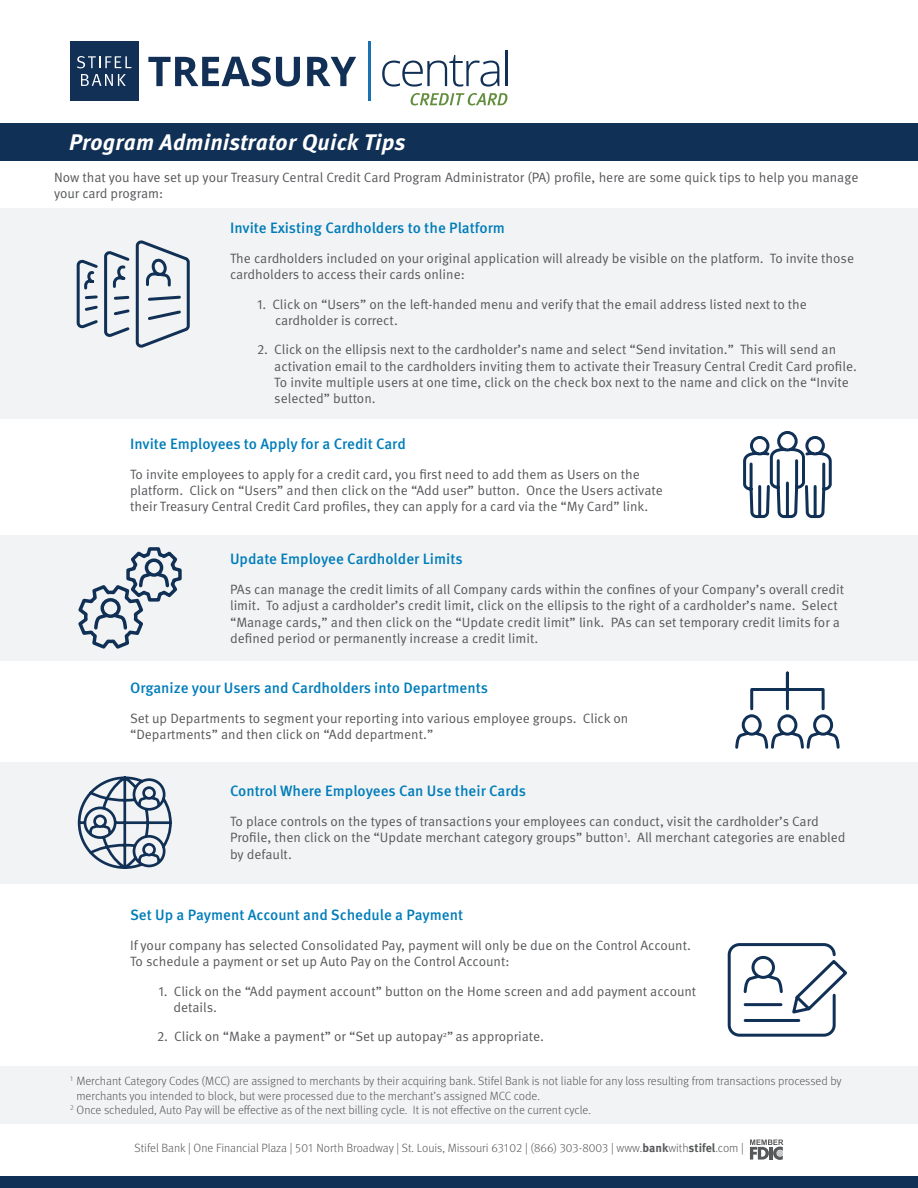
<style>
.page{position:relative;width:918px;height:1188px;background:#fff}
.page>*{position:absolute;margin:0;border:0;box-sizing:border-box;transform-origin:0 0}
.t1{font:italic 700 22.5px "Meta OT";letter-spacing:.01em;color:#fff}
.t2{font:500 15px "Meta OT";color:#007dba}
.t3{font:13.5px/16.2px "Meta OT Norm";color:#57585a}
.t4{font:300 12px/14.4px "Meta OT";color:#57585a}
.s1{font-weight:700}
</style>
<div class="page">
<div style="left:0;top:1176px;width:918px;height:12px;background:#113056"></div>
<div style="left:0;top:123px;width:918px;height:38px;background:#113056"></div>
<svg style="left:750px;top:1140px;width:33px;height:20px"></svg>
<div style="left:0;top:1067px;width:918px;height:57px;background:#f2f3f4"></div>
<div style="left:70px;top:41px;width:68px;height:60px;background:#123056"></div>
<svg style="left:77px;top:56px;width:55px;height:12px"></svg>
<svg style="left:81px;top:74px;width:45px;height:12px"></svg>
<svg style="left:148px;top:56px;width:152px;height:31px"></svg>
<svg style="left:307px;top:57px;width:49px;height:29px"></svg>
<hr style="left:368px;top:41px;width:2px;height:60px;background:#1a72b3">
<svg style="left:382px;top:55px;width:117px;height:32px"></svg>
<hr style="left:505px;top:50px;width:2px;height:36px;background:#123056">
<svg style="left:411px;top:93px;width:96px;height:12px"></svg>
<div style="left:0;top:208px;width:918px;height:210px;background:#f2f3f4"></div>
<div style="left:0;top:535px;width:918px;height:126px;background:#f2f3f4"></div>
<div style="left:0;top:762px;width:918px;height:121px;background:#f2f3f4"></div>
<svg style="left:77px;top:776px;width:95px;height:93px"></svg>
<svg style="left:743px;top:431px;width:89px;height:88px"></svg>
<svg style="left:76px;top:240px;width:114px;height:107px"></svg>
<svg style="left:735px;top:671px;width:105px;height:78px"></svg>
<svg style="left:727px;top:943px;width:120px;height:94px"></svg>
<svg style="left:78px;top:547px;width:104px;height:102px"></svg>
<p class="t1" style="left:69px;top:128px;width:338px">Program Administrator Quick Tips</p>
<p class="t3" style="left:54px;top:169px;width:806px">Now that you have set up your Treasury Central Credit Card Program Administrator (PA) profile, here are some quick tips to help you manage your card program:</p>
<p class="t2" style="left:230px;top:218px;width:277px">Invite Existing Cardholders to the Platform</p>
<p class="t3" style="left:230px;top:250px;width:626px">The cardholders included on your original application will already be visible on the platform. To invite those cardholders to access their cards online:</p>
<p class="t3" style="left:275px;top:296px;width:533px;text-indent:-18px">1. Click on “Users” on the left-handed menu and verify that the email address listed next to the cardholder is correct.</p>
<p class="t3" style="left:274px;top:342px;width:584px;text-indent:-17px">2. Click on the ellipsis next to the cardholder’s name and select “Send invitation.” This will send an activation email to the cardholders inviting them to activate their Treasury Central Credit Card profile.<br>To invite multiple users at one time, click on the check box next to the name and click on the “Invite selected” button.</p>
<p class="t2" style="left:130px;top:435px;width:277px">Invite Employees to Apply for a Credit Card</p>
<p class="t3" style="left:130px;top:466px;width:534px">To invite employees to apply for a credit card, you first need to add them as Users on the platform. Click on “Users” and then click on the “Add user” button. Once the Users activate their Treasury Central Credit Card profiles, they can apply for a card via the “My Card” link.</p>
<p class="t2" style="left:230px;top:550px;width:234px">Update Employee Cardholder Limits</p>
<p class="t3" style="left:230px;top:582px;width:616px">PAs can manage the credit limits of all Company cards within the confines of your Company’s overall credit limit. To adjust a cardholder’s credit limit, click on the ellipsis to the right of a cardholder’s name. Select “Manage cards,” and then click on the “Update credit limit” link. PAs can set temporary credit limits for a defined period or permanently increase a credit limit.</p>
<p class="t2" style="left:130px;top:678px;width:359px">Organize your Users and Cardholders into Departments</p>
<p class="t3" style="left:130px;top:710px;width:500px">Set up Departments to segment your reporting into various employee groups. Click on “Departments” and then click on “Add department.”</p>
<p class="t2" style="left:230px;top:782px;width:298px">Control Where Employees Can Use their Cards</p>
<p class="t3" style="left:230px;top:814px;width:617px">To place controls on the types of transactions your employees can conduct, visit the cardholder’s Card<br>Profile, then click on the “Update merchant category groups” button<sup>1</sup>. All merchant categories are enabled by default.</p>
<p class="t2" style="left:130px;top:905px;width:335px">Set Up a Payment Account and Schedule a Payment</p>
<p class="t3" style="left:130px;top:937px;width:563px">If your company has selected Consolidated Pay, payment will only be due on the Control Account.<br>To schedule a payment or set up Auto Pay on the Control Account:</p>
<p class="t3" style="left:174px;top:983px;width:524px;text-indent:-15px">1. Click on the “Add payment account” button on the Home screen and add payment account details.</p>
<p class="t3" style="left:157px;top:1029px;width:388px">2. Click on “Make a payment” or “Set up autopay<sup>2</sup>” as appropriate.</p>
<p class="t4" style="left:76px;top:1074px;width:767px;text-indent:-6px"><sup>1</sup> Merchant Category Codes (MCC) are assigned to merchants by their acquiring bank. Stifel Bank is not liable for any loss resulting from transactions processed by merchants you intended to block, but were processed due to the merchant’s assigned MCC code.</p>
<p class="t4" style="left:70px;top:1103px;width:522px"><sup>2</sup> Once scheduled, Auto Pay will be effective as of the next billing cycle. It is not effective on the current cycle.</p>
<p class="t4" style="left:135px;top:1141px;width:611px">Stifel Bank | One Financial Plaza | 501 North Broadway | St. Louis, Missouri 63102 | (866) 303-8003 | www.<span class="s1">bank</span>with<span class="s1">stifel</span>.com |</p>
</div>
